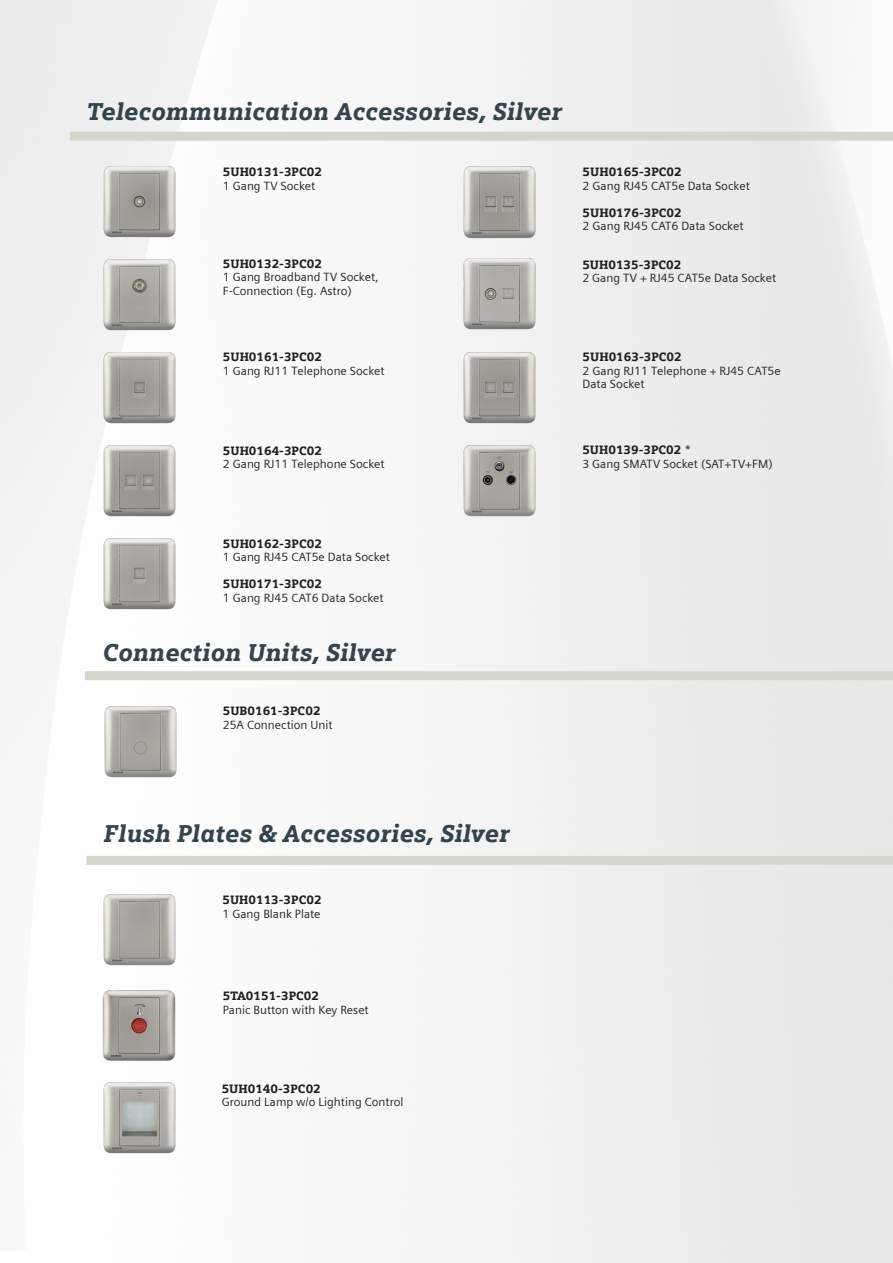
<style>
.page{position:relative;width:893px;height:1263px;background:#fff}
.page>*{position:absolute;margin:0;border:0;box-sizing:border-box;transform-origin:0 0}
.t1{font:italic 900 24px "Siemens Slab";color:#33444d}
.t2{font:12px/13.5px "Siemens Sans";color:#231f20}
.t3{font:900 12px "Siemens Slab";color:#231f20}
.s1{font-family:"Siemens Sans";font-weight:400}
</style>
<div class="page">
<svg style="left:70px;top:132px;width:823px;height:9px;background:#d7d6cd"></svg>
<div style="left:86px;top:856px;width:807px;height:9px;background:#d6d5cc"></div>
<img style="left:97px;top:159px;width:79px;height:85px">
<img style="left:97px;top:252px;width:83px;height:85px">
<img style="left:97px;top:345px;width:85px;height:85px">
<img style="left:97px;top:438px;width:79px;height:79px">
<img style="left:103px;top:538px;width:73px;height:72px">
<img style="left:457px;top:159px;width:85px;height:85px">
<img style="left:457px;top:251px;width:85px;height:85px">
<img style="left:457px;top:345px;width:85px;height:85px">
<img style="left:102px;top:990px;width:74px;height:71px">
<img style="left:103px;top:1082px;width:73px;height:72px">
<img style="left:103px;top:894px;width:73px;height:72px">
<img style="left:457px;top:438px;width:85px;height:85px">
<div style="left:85px;top:671px;width:808px;height:9px;background:#d6d5cc"></div>
<img style="left:104px;top:706px;width:73px;height:72px">
<p class="t1" style="left:87px;top:93px;width:476px">Telecommunication Accessories, Silver</p>
<p class="t3" style="left:223px;top:163px;width:101px">5UH0131-3PC02</p>
<p class="t2" style="left:223px;top:179px;width:94px">1 Gang TV Socket</p>
<p class="t3" style="left:223px;top:254px;width:101px">5UH0132-3PC02</p>
<p class="t2" style="left:223px;top:270px;width:157px">1 Gang Broadband TV Socket,<br>F-Connection (Eg. Astro)</p>
<p class="t3" style="left:583px;top:162px;width:101px">5UH0165-3PC02</p>
<p class="t2" style="left:583px;top:179px;width:169px">2 Gang RJ45 CAT5e Data Socket</p>
<p class="t3" style="left:583px;top:203px;width:101px">5UH0176-3PC02</p>
<p class="t2" style="left:583px;top:219px;width:162px">2 Gang RJ45 CAT6 Data Socket</p>
<p class="t3" style="left:582px;top:255px;width:101px">5UH0135-3PC02</p>
<p class="t2" style="left:582px;top:272px;width:195px">2 Gang TV + RJ45 CAT5e Data Socket</p>
<p class="t3" style="left:223px;top:348px;width:101px">5UH0161-3PC02</p>
<p class="t2" style="left:223px;top:364px;width:163px">1 Gang RJ11 Telephone Socket</p>
<p class="t3" style="left:583px;top:347px;width:101px">5UH0163-3PC02</p>
<p class="t2" style="left:583px;top:364px;width:200px">2 Gang RJ11 Telephone + RJ45 CAT5e<br>Data Socket</p>
<p class="t3" style="left:223px;top:441px;width:101px">5UH0164-3PC02</p>
<p class="t2" style="left:223px;top:457px;width:163px">2 Gang RJ11 Telephone Socket</p>
<p class="t3" style="left:582px;top:441px;width:111px">5UH0139-3PC02 <span class="s1">*</span></p>
<p class="t2" style="left:582px;top:457px;width:192px">3 Gang SMATV Socket (SAT+TV+FM)</p>
<p class="t3" style="left:223px;top:534px;width:101px">5UH0162-3PC02</p>
<p class="t2" style="left:223px;top:550px;width:169px">1 Gang RJ45 CAT5e Data Socket</p>
<p class="t3" style="left:223px;top:574px;width:101px">5UH0171-3PC02</p>
<p class="t2" style="left:223px;top:591px;width:162px">1 Gang RJ45 CAT6 Data Socket</p>
<p class="t1" style="left:103px;top:634px;width:294px">Connection Units, Silver</p>
<p class="t3" style="left:223px;top:702px;width:99px">5UB0161-3PC02</p>
<p class="t2" style="left:223px;top:718px;width:111px">25A Connection Unit</p>
<p class="t1" style="left:104px;top:815px;width:407px">Flush Plates &amp; Accessories, Silver</p>
<p class="t3" style="left:222px;top:890px;width:101px">5UH0113-3PC02</p>
<p class="t2" style="left:222px;top:907px;width:100px">1 Gang Blank Plate</p>
<p class="t3" style="left:223px;top:986px;width:98px">5TA0151-3PC02</p>
<p class="t2" style="left:223px;top:1003px;width:147px">Panic Button with Key Reset</p>
<p class="t3" style="left:222px;top:1079px;width:101px">5UH0140-3PC02</p>
<p class="t2" style="left:222px;top:1095px;width:183px">Ground Lamp w/o Lighting Control</p>
</div>
